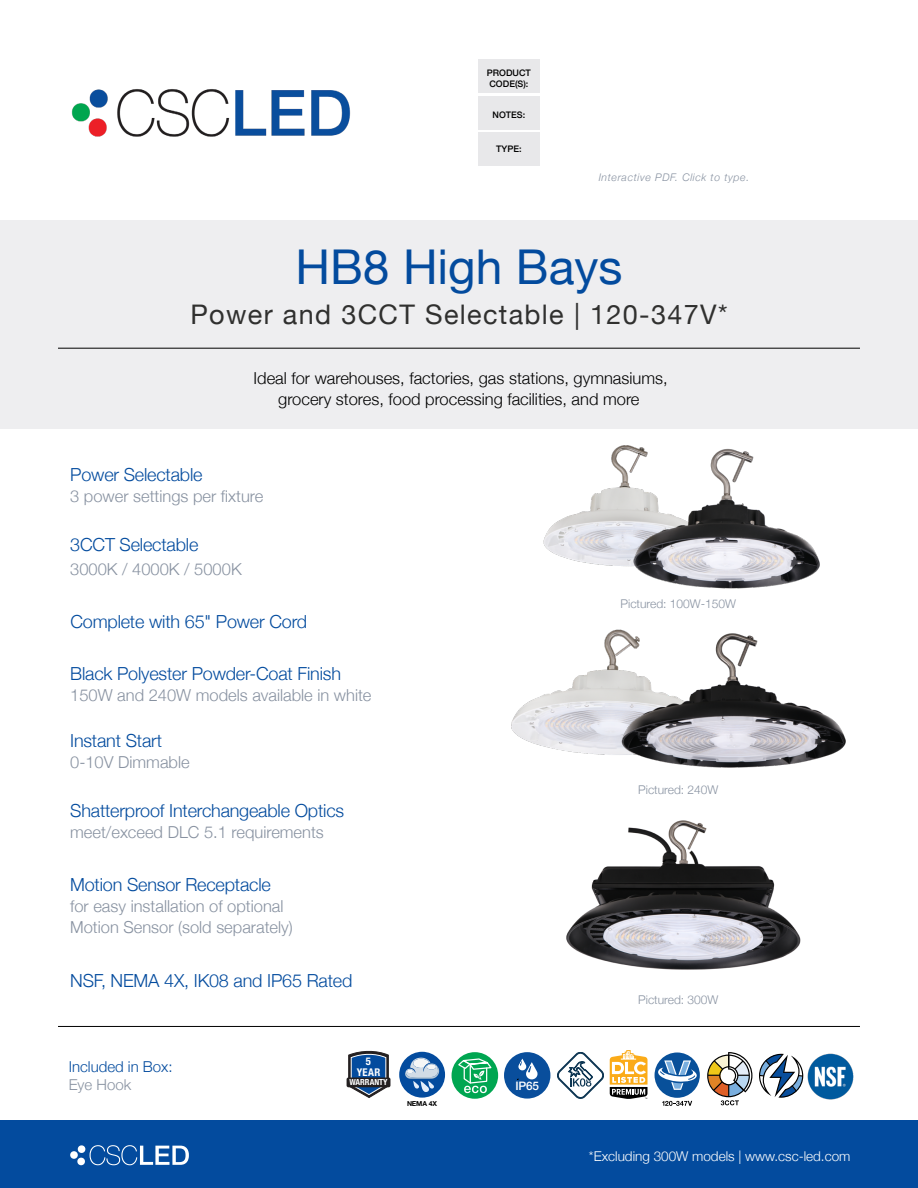
<style>
.page{position:relative;width:918px;height:1188px;background:#fff}
.page>*{position:absolute;margin:0;border:0;box-sizing:border-box;transform-origin:0 0}
.t1{font:48px "Helvetica Neue";color:#034b9e}
.t2{font:27px "Helvetica Neue";letter-spacing:.05em;color:#30302f}
.t3{font:300 18px "Helvetica Neue";letter-spacing:-.01em;color:#034b9e}
.t4{font:300 16.5px/21px "Helvetica Neue";color:#8892a1}
.t5{font:300 16.5px/21px "Helvetica Neue";color:#000;text-align:center}
.t6{font:300 15px "Helvetica Neue";color:#034b9e}
.t7{font:300 15px "Helvetica Neue";color:#8892a1}
.t8{font:300 13.5px "Helvetica Neue";color:#fff}
.t9{font:300 12px "Helvetica Neue";color:#8892a1}
.t10{font:500 11.7px "Helvetica Neue";color:#fff}
.t11{font:700 condensed 10.65px/10.2px "Helvetica Neue";color:#fff;text-align:center}
.t12{font:italic 300 10.5px "Helvetica Neue";letter-spacing:.06em;color:#8892a1}
.t13{font:500 9px/10.8px "Helvetica Neue";color:#000}
.t14{font:700 condensed 8.4px "Helvetica Neue";letter-spacing:-.005em;color:#fff}
.t15{font:700 6.9px "Helvetica Neue";letter-spacing:-.02em;color:#000}
</style>
<div class="page">
<img style="left:511px;top:629px;width:110px;height:126px">
<img style="left:543px;top:445px;width:90px;height:122px">
<div style="left:0;top:220px;width:918px;height:209px;background:#eeeef0"></div>
<div style="left:478px;top:96px;width:62px;height:33px;background:#e8e8ea"></div>
<div style="left:0;top:1120px;width:918px;height:68px;background:#034b9e"></div>
<svg style="left:90px;top:1145px;width:99px;height:20px"></svg>
<div style="left:78px;top:1145px;width:7px;height:8px;background:#fff;border-radius:4px"></div>
<div style="left:77px;top:1158px;width:8px;height:7px;background:#fff;border-radius:4px"></div>
<div style="left:70px;top:1151px;width:8px;height:8px;background:#fff;border-radius:4px"></div>
<img style="left:71px;top:89px;width:280px;height:48px">
<hr style="left:58px;top:1026px;width:802px;height:1px;background:#000">
<svg style="left:707px;top:1052px;width:45px;height:53px"></svg>
<svg style="left:759px;top:1054px;width:44px;height:44px"></svg>
<svg style="left:662px;top:1101px;width:30px;height:5px"></svg>
<div style="left:655px;top:1053px;width:45px;height:45px;background:#08509a;border-radius:50%"></div>
<svg style="left:658px;top:1060px;width:39px;height:30px"></svg>
<svg style="left:610px;top:1050px;width:38px;height:49px"></svg>
<div style="left:478px;top:132px;width:62px;height:33px;background:#e8e8ea"></div>
<div style="left:478px;top:59px;width:62px;height:34px;background:#e8e8ea"></div>
<hr style="left:58px;top:348px;width:802px;height:1px;background:#000">
<div style="left:452px;top:1052px;width:46px;height:47px;background:#00a651;border-radius:50%"></div>
<svg style="left:457px;top:1058px;width:36px;height:35px"></svg>
<img style="left:633px;top:446px;width:187px;height:143px">
<img style="left:566px;top:820px;width:235px;height:150px">
<img style="left:621px;top:629px;width:225px;height:139px">
<div style="left:504px;top:1052px;width:46px;height:47px;background:#094e9c;border-radius:50%"></div>
<svg style="left:518px;top:1059px;width:20px;height:21px"></svg>
<svg style="left:557px;top:1052px;width:47px;height:47px"></svg>
<div style="left:399px;top:1052px;width:46px;height:46px;background:#034b9e;border-radius:50%"></div>
<svg style="left:405px;top:1058px;width:34px;height:34px"></svg>
<svg style="left:348px;top:1050px;width:41px;height:48px"></svg>
<div style="left:347px;top:1078px;width:43px;height:9px;background:#231f20;border-radius:2px"></div>
<img style="left:808px;top:1053px;width:46px;height:46px">
<p class="t13" style="left:487px;top:66px;width:46px">PRODUCT<br>CODE(S):</p>
<p class="t13" style="left:493px;top:108px;width:34px">NOTES:</p>
<p class="t13" style="left:496px;top:143px;width:27px">TYPE:</p>
<p class="t12" style="left:599px;top:169px;width:152px">Interactive PDF. Click to type.</p>
<h1 class="t1" style="left:295px;top:232px;width:329px">HB8 High Bays</h1>
<h2 class="t2" style="left:190px;top:295px;width:539px">Power and 3CCT Selectable | 120-347V*</h2>
<p class="t5" style="left:254px;top:366px;width:416px">Ideal for warehouses, factories, gas stations, gymnasiums, grocery stores, food processing facilities, and more</p>
<p class="t3" style="left:70px;top:460px;width:134px">Power Selectable</p>
<p class="t4" style="left:70px;top:485px;width:195px">3 power settings per fixture</p>
<p class="t3" style="left:70px;top:530px;width:130px">3CCT Selectable</p>
<p class="t4" style="left:70px;top:557px;width:173px">3000K / 4000K / 5000K</p>
<p class="t3" style="left:70px;top:607px;width:238px">Complete with 65" Power Cord</p>
<p class="t3" style="left:70px;top:659px;width:272px">Black Polyester Powder-Coat Finish</p>
<p class="t4" style="left:70px;top:683px;width:303px">150W and 240W models available in white</p>
<p class="t3" style="left:70px;top:726px;width:93px">Instant Start</p>
<p class="t4" style="left:70px;top:751px;width:121px">0-10V Dimmable</p>
<p class="t3" style="left:70px;top:796px;width:275px">Shatterproof Interchangeable Optics</p>
<p class="t4" style="left:70px;top:820px;width:255px">meet/exceed DLC 5.1 requirements</p>
<p class="t3" style="left:70px;top:870px;width:202px">Motion Sensor Receptacle</p>
<p class="t4" style="left:70px;top:894px;width:224px">for easy installation of optional<br>Motion Sensor (sold separately)</p>
<p class="t3" style="left:70px;top:966px;width:284px">NSF, NEMA 4X, IK08 and IP65 Rated</p>
<p class="t6" style="left:69px;top:1055px;width:105px">Included in Box:</p>
<p class="t7" style="left:69px;top:1073px;width:64px">Eye Hook</p>
<p class="t11" style="left:357px;top:1056px;width:25px">5<br>YEAR</p>
<p class="t14" style="left:349px;top:1075px;width:40px">WARRANTY</p>
<p class="t15" style="left:407px;top:1098px;width:32px">NEMA 4X</p>
<p class="t9" style="left:621px;top:595px;width:117px">Pictured: 100W-150W</p>
<p class="t9" style="left:638px;top:781px;width:82px">Pictured: 240W</p>
<p class="t10" style="left:516px;top:1077px;width:25px">IP65</p>
<p class="t9" style="left:638px;top:990px;width:82px">Pictured: 300W</p>
<p class="t8" style="left:589px;top:1146px;width:263px">*Excluding 300W models | www.csc-led.com</p>
</div>
